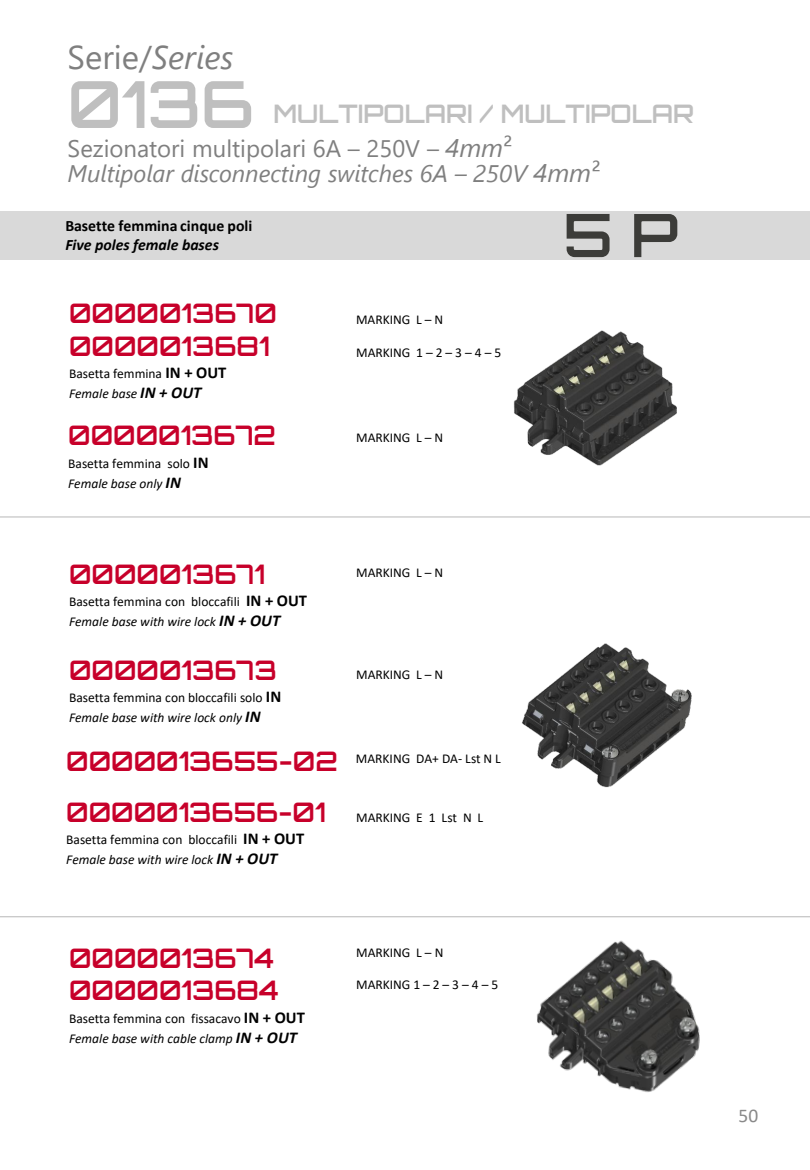
<style>
.page{position:relative;width:810px;height:1170px;background:#fff}
.page>*{position:absolute;margin:0;border:0;box-sizing:border-box;transform-origin:0 0}
.t1{font:600 64.95px "Orbitron";color:#bfbfbf}
.t2{font:600 60px "Orbitron";color:#3c3c39}
.t3{font:33px "Segoe UI";color:#7f7f7f}
.t4{font:600 27px/32.4px "Orbitron";color:#c7002a}
.t5{font:600 25.5px "Orbitron";color:#bfbfbf}
.t6{font:italic 24px/24.5px "Segoe UI";color:#7f7f7f}
.t7{font:19.5px "Calibri";color:#898989}
.t8{font:700 15.9px "Calibri";color:#000}
.t9{font:italic 700 15.9px "Calibri";color:#000}
.t10{font:13.5px/19.8px "Calibri";color:#000}
.s1{font-style:italic}
.s2{font-style:normal}
.s3{font-size:25.5px}
.s4{font-style:normal;font-size:25.5px}
.s5{font-weight:700;font-size:16.5px}
.s6{font-weight:700;font-style:italic;font-size:16.65px}
.s7{font-weight:700;font-style:italic;font-size:16.5px}
</style>
<div class="page">
<div style="left:0;top:212px;width:810px;height:48px;background:#d9d9d9"></div>
<hr style="left:0;top:516px;width:810px;height:2px;background:#bfbfbf">
<hr style="left:0;top:916px;width:810px;height:1px;background:#bfbfbf">
<img style="left:472px;top:917px;width:265px;height:175px">
<img style="left:522px;top:643px;width:170px;height:145px">
<img style="left:459px;top:330px;width:242px;height:187px">
<h3 class="t3" style="left:68px;top:26px;width:167px">Serie/<span class="s1">Series</span></h3>
<h1 class="t1" style="left:68px;top:62px;width:188px">0136</h1>
<h3 class="t5" style="left:274px;top:98px;width:422px">MULTIPOLARI / MULTIPOLAR</h3>
<h3 class="t6" style="left:68px;top:133px;width:535px"><span class="s2">Sezionatori multipolari 6A – 250V –</span> <span class="s3">4mm</span><span class="s4">²<br></span>Multipolar disconnecting switches 6A – 250V <span class="s3">4mm</span><span class="s4">²</span></h3>
<p class="t8" style="left:65px;top:215px;width:189px">Basette femmina cinque poli</p>
<p class="t9" style="left:65px;top:234px;width:155px">Five poles female bases</p>
<h3 class="t4" style="left:69px;top:297px;width:209px">0000013670<br>0000013681</h3>
<p class="t10" style="left:69px;top:364px;width:159px">Basetta femmina <span class="s5">IN + OUT<br></span><span class="s1">Female base</span> <span class="s6">IN + OUT</span></p>
<h3 class="t4" style="left:68px;top:419px;width:209px">0000013672</h3>
<p class="t10" style="left:68px;top:453px;width:142px">Basetta femmina solo <span class="s5">IN<br></span><span class="s1">Female base only</span> <span class="s7">IN</span></p>
<p class="t10" style="left:356px;top:309px;width:89px">MARKING L – N</p>
<p class="t10" style="left:356px;top:342px;width:147px">MARKING 1 – 2 – 3 – 4 – 5</p>
<p class="t10" style="left:356px;top:428px;width:89px">MARKING L – N</p>
<h3 class="t4" style="left:69px;top:557px;width:197px">0000013671</h3>
<p class="t10" style="left:69px;top:592px;width:240px">Basetta femmina con bloccafili <span class="s5">IN + OUT<br></span><span class="s1">Female base with wire lock</span> <span class="s7">IN + OUT</span></p>
<h3 class="t4" style="left:69px;top:653px;width:209px">0000013673</h3>
<p class="t10" style="left:69px;top:687px;width:214px">Basetta femmina con bloccafili solo <span class="s5">IN<br></span><span class="s1">Female base with wire lock only</span> <span class="s7">IN</span></p>
<h3 class="t4" style="left:66px;top:735px;width:273px;line-height:51px">0000013655-02<br>0000013656-01</h3>
<p class="t10" style="left:66px;top:830px;width:240px">Basetta femmina con bloccafili <span class="s5">IN + OUT<br></span><span class="s1">Female base with wire lock</span> <span class="s7">IN + OUT</span></p>
<p class="t10" style="left:356px;top:563px;width:89px">MARKING L – N</p>
<p class="t10" style="left:356px;top:664px;width:89px">MARKING L – N</p>
<p class="t10" style="left:356px;top:748px;width:147px">MARKING DA+ DA- Lst N L</p>
<p class="t10" style="left:356px;top:807px;width:129px">MARKING E 1 Lst N L</p>
<h3 class="t4" style="left:69px;top:941px;width:211px">0000013674<br>0000013684</h3>
<p class="t10" style="left:69px;top:1008px;width:237px">Basetta femmina con fissacavo <span class="s5">IN + OUT<br></span><span class="s1">Female base with cable clamp</span> <span class="s7">IN + OUT</span></p>
<p class="t10" style="left:356px;top:942px;width:89px">MARKING L – N</p>
<p class="t10" style="left:356px;top:975px;width:144px">MARKING 1 – 2 – 3 – 4 – 5</p>
<h2 class="t2" style="left:563px;top:196px;width:117px">5 P</h2>
<h3 class="t7" style="left:739px;top:1102px;width:21px">50</h3>
</div>
